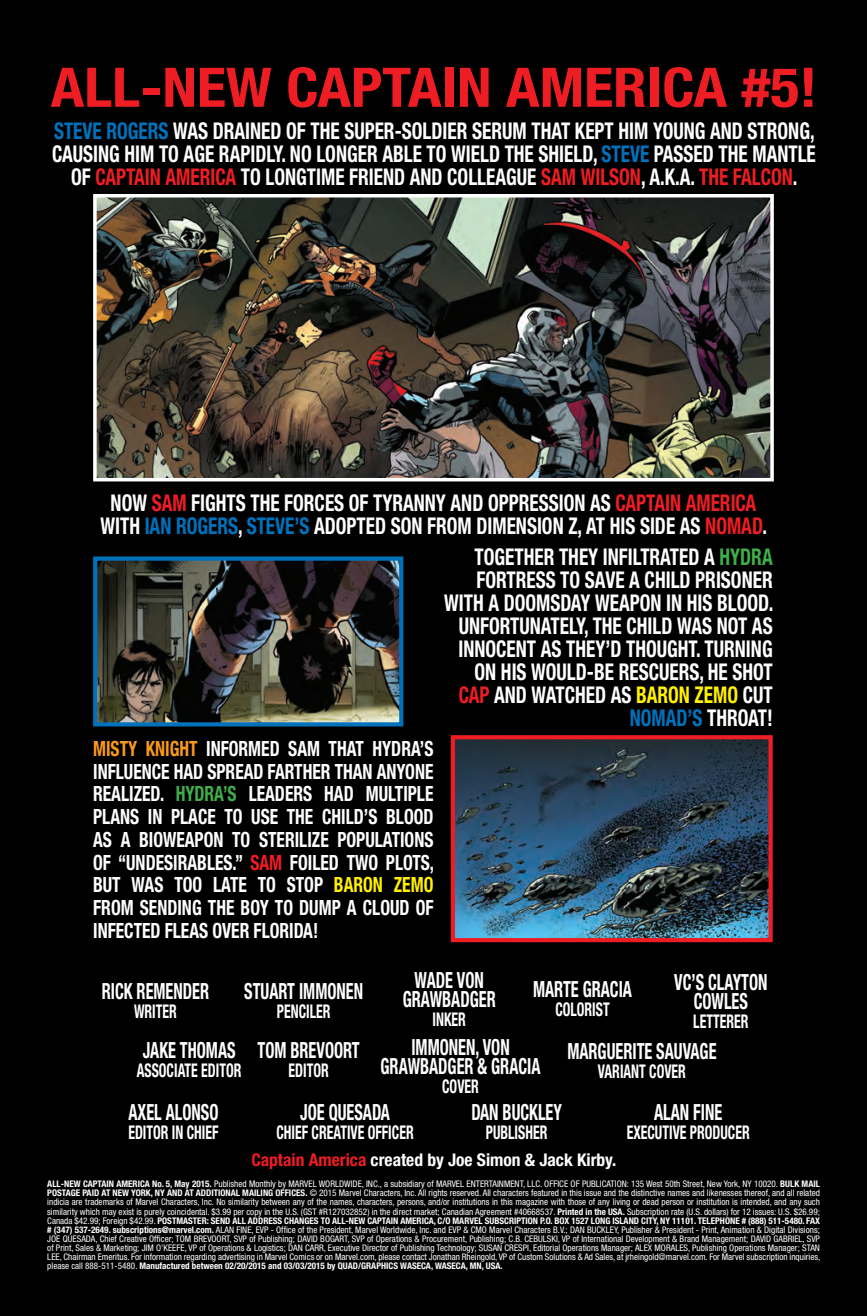
<style>
.page{position:relative;width:867px;height:1316px;background:#fff}
.page>*{position:absolute;margin:0;border:0;box-sizing:border-box;transform-origin:0 0}
.t1{font:700 condensed 54.6px "Helvetica Neue";color:#ee1d23;scale:1.1 1}
.t2{font:700 condensed 23.1px/23.1px "Helvetica Neue";color:#fff;text-align:center;scale:.83 1}
.t3{font:700 condensed 22.22px/19.1px "Helvetica Neue";color:#fff;text-align:center;scale:.73 1}
.t4{font:700 condensed 21px/22.8px "Helvetica Neue";color:#fff;text-align:justify;scale:.83 1}
.t5{font:700 condensed 18.9px "Helvetica Neue";color:#fff;scale:.73 1}
.t6{font:700 condensed 17.5px "Helvetica Neue";color:#fff}
.t7{font:condensed 9.1px/9.1px "Helvetica Neue LT Std";color:#fff;text-align:justify}
.s1{color:#0072bc}
.s2{color:#ee1d23}
.s3{color:#40ae49}
.s4{color:#fff101}
.s5{color:#f89a1c}
.s6{font-weight:700}
</style>
<div class="page">
<div style="left:0;top:0;width:866px;height:1315px;background:#000001"></div>
<img style="left:98px;top:199px;width:670px;height:277px">
<div style="left:93px;top:194px;width:680px;height:287px;border:4px solid #fff"></div>
<img style="left:98px;top:561px;width:300px;height:160px">
<div style="left:93px;top:556px;width:310px;height:170px;border:4px solid #0072bc"></div>
<img style="left:455px;top:740px;width:312px;height:197px">
<div style="left:450px;top:735px;width:322px;height:207px;border:4px solid #ee1d23"></div>
<h1 class="t1" style="left:51px;top:54px;width:698px">ALL-NEW CAPTAIN AMERICA #5!</h1>
<p class="t2" style="left:52px;top:118px;width:921px"><span class="s1">STEVE ROGERS</span> WAS DRAINED OF THE SUPER-SOLDIER SERUM THAT KEPT HIM YOUNG AND STRONG,<br>CAUSING HIM TO AGE RAPIDLY. NO LONGER ABLE TO WIELD THE SHIELD, <span class="s1">STEVE</span> PASSED THE MANTLE<br>OF <span class="s2">CAPTAIN AMERICA</span> TO LONGTIME FRIEND AND COLLEAGUE <span class="s2">SAM WILSON</span>, A.K.A. <span class="s2">THE FALCON</span>.</p>
<h2 class="t2" style="left:100px;top:490px;width:804px">NOW <span class="s2">SAM</span> FIGHTS THE FORCES OF TYRANNY AND OPPRESSION AS <span class="s2">CAPTAIN AMERICA<br></span>WITH <span class="s1">IAN ROGERS</span>, <span class="s1">STEVE’S</span> ADOPTED SON FROM DIMENSION Z, AT HIS SIDE AS <span class="s2">NOMAD</span>.</h2>
<p class="t2" style="left:444px;top:544px;width:398px;text-align:right">TOGETHER THEY INFILTRATED A <span class="s3">HYDRA<br></span>FORTRESS TO SAVE A CHILD PRISONER<br>WITH A DOOMSDAY WEAPON IN HIS BLOOD.<br>UNFORTUNATELY, THE CHILD WAS NOT AS<br>INNOCENT AS THEY’D THOUGHT. TURNING<br>ON HIS WOULD-BE RESCUERS, HE SHOT<br><span class="s2">CAP</span> AND WATCHED AS <span class="s4">BARON ZEMO</span> CUT<br><span class="s1">NOMAD’S</span> THROAT!</p>
<p class="t4" style="left:93px;top:736px;width:412px"><span class="s5">MISTY KNIGHT</span> INFORMED SAM THAT HYDRA’S INFLUENCE HAD SPREAD FARTHER THAN ANYONE REALIZED. <span class="s3">HYDRA’S</span> LEADERS HAD MULTIPLE PLANS IN PLACE TO USE THE CHILD’S BLOOD AS A BIOWEAPON TO STERILIZE POPULATIONS OF “UNDESIRABLES.” <span class="s2">SAM</span> FOILED TWO PLOTS, BUT WAS TOO LATE TO STOP <span class="s4">BARON ZEMO </span>FROM SENDING THE BOY TO DUMP A CLOUD OF INFECTED FLEAS OVER FLORIDA!</p>
<h3 class="t3" style="left:102px;top:981px;width:149px">RICK REMENDER</h3>
<h3 class="t5" style="left:134px;top:999px;width:60px">WRITER</h3>
<h3 class="t3" style="left:244px;top:981px;width:164px">STUART IMMONEN</h3>
<h3 class="t5" style="left:277px;top:999px;width:75px">PENCILER</h3>
<h3 class="t3" style="left:402px;top:970px;width:129px">WADE VON<br>GRAWBADGER</h3>
<h3 class="t5" style="left:432px;top:1007px;width:47px">INKER</h3>
<h3 class="t3" style="left:533px;top:979px;width:137px">MARTE GRACIA</h3>
<h3 class="t5" style="left:555px;top:997px;width:76px">COLORIST</h3>
<h3 class="t3" style="left:674px;top:972px;width:129px">VC’S CLAYTON<br>COWLES</h3>
<h3 class="t5" style="left:693px;top:1010px;width:77px">LETTERER</h3>
<h3 class="t3" style="left:143px;top:1040px;width:129px">JAKE THOMAS</h3>
<h3 class="t5" style="left:137px;top:1058px;width:145px">ASSOCIATE EDITOR</h3>
<h3 class="t3" style="left:128px;top:1101px;width:125px">AXEL ALONSO</h3>
<h3 class="t5" style="left:128px;top:1120px;width:125px">EDITOR IN CHIEF</h3>
<h3 class="t3" style="left:257px;top:1040px;width:142px">TOM BREVOORT</h3>
<h3 class="t5" style="left:288px;top:1058px;width:57px">EDITOR</h3>
<h3 class="t3" style="left:380px;top:1037px;width:221px">IMMONEN, VON<br>GRAWBADGER &amp; GRACIA</h3>
<h3 class="t5" style="left:442px;top:1074px;width:52px">COVER</h3>
<h3 class="t3" style="left:567px;top:1041px;width:206px">MARGUERITE SAUVAGE</h3>
<h3 class="t5" style="left:597px;top:1059px;width:122px">VARIANT COVER</h3>
<h3 class="t3" style="left:300px;top:1101px;width:124px">JOE QUESADA</h3>
<h3 class="t5" style="left:276px;top:1120px;width:189px">CHIEF CREATIVE OFFICER</h3>
<h3 class="t3" style="left:471px;top:1101px;width:125px">DAN BUCKLEY</h3>
<h3 class="t5" style="left:485px;top:1120px;width:86px">PUBLISHER</h3>
<h3 class="t6" style="left:251px;top:1148px;width:366px"><span class="s2">Captain America</span> created by Joe Simon &amp; Jack Kirby.</h3>
<h3 class="t3" style="left:654px;top:1101px;width:95px">ALAN FINE</h3>
<h3 class="t5" style="left:626px;top:1120px;width:170px">EXECUTIVE PRODUCER</h3>
<p class="t7" style="left:47px;top:1179px;width:774px"><span class="s6">ALL-NEW CAPTAIN AMERICA No. 5, May 2015.</span> Published Monthly by MARVEL WORLDWIDE, INC., a subsidiary of MARVEL ENTERTAINMENT, LLC. OFFICE OF PUBLICATION: 135 West 50th Street, New York, NY 10020. <span class="s6">BULK MAIL POSTAGE PAID AT NEW YORK, NY AND AT ADDITIONAL MAILING OFFICES.</span> © 2015 Marvel Characters, Inc. All rights reserved. All characters featured in this issue and the distinctive names and likenesses thereof, and all related indicia are trademarks of Marvel Characters, Inc. No similarity between any of the names, characters, persons, and/or institutions in this magazine with those of any living or dead person or institution is intended, and any such similarity which may exist is purely coincidental. $3.99 per copy in the U.S. (GST #R127032852) in the direct market; Canadian Agreement #40668537. <span class="s6">Printed in the USA.</span> Subscription rate (U.S. dollars) for 12 issues: U.S. $26.99; Canada $42.99; Foreign $42.99. <span class="s6">POSTMASTER: SEND ALL ADDRESS CHANGES TO ALL-NEW CAPTAIN AMERICA, C/O MARVEL SUBSCRIPTION P.O. BOX 1527 LONG ISLAND CITY, NY 11101. TELEPHONE # (888) 511-5480. FAX # (347) 537-2649. subscriptions@marvel.com.</span> ALAN FINE, EVP - Office of the President, Marvel Worldwide, Inc. and EVP &amp; CMO Marvel Characters B.V.; DAN BUCKLEY, Publisher &amp; President - Print, Animation &amp; Digital Divisions; JOE QUESADA, Chief Creative Officer; TOM BREVOORT, SVP of Publishing; DAVID BOGART, SVP of Operations &amp; Procurement, Publishing; C.B. CEBULSKI, VP of International Development &amp; Brand Management; DAVID GABRIEL, SVP of Print, Sales &amp; Marketing; JIM O’KEEFE, VP of Operations &amp; Logistics; DAN CARR, Executive Director of Publishing Technology; SUSAN CRESPI, Editorial Operations Manager; ALEX MORALES, Publishing Operations Manager; STAN LEE, Chairman Emeritus. For information regarding advertising in Marvel Comics or on Marvel.com, please contact Jonathan Rheingold, VP of Custom Solutions &amp; Ad Sales, at jrheingold@marvel.com. For Marvel subscription inquiries, please call 888-511-5480. <span class="s6">Manufactured between 02/20/2015 and 03/03/2015 by QUAD/GRAPHICS WASECA, WASECA, MN, USA.</span></p>
</div>
